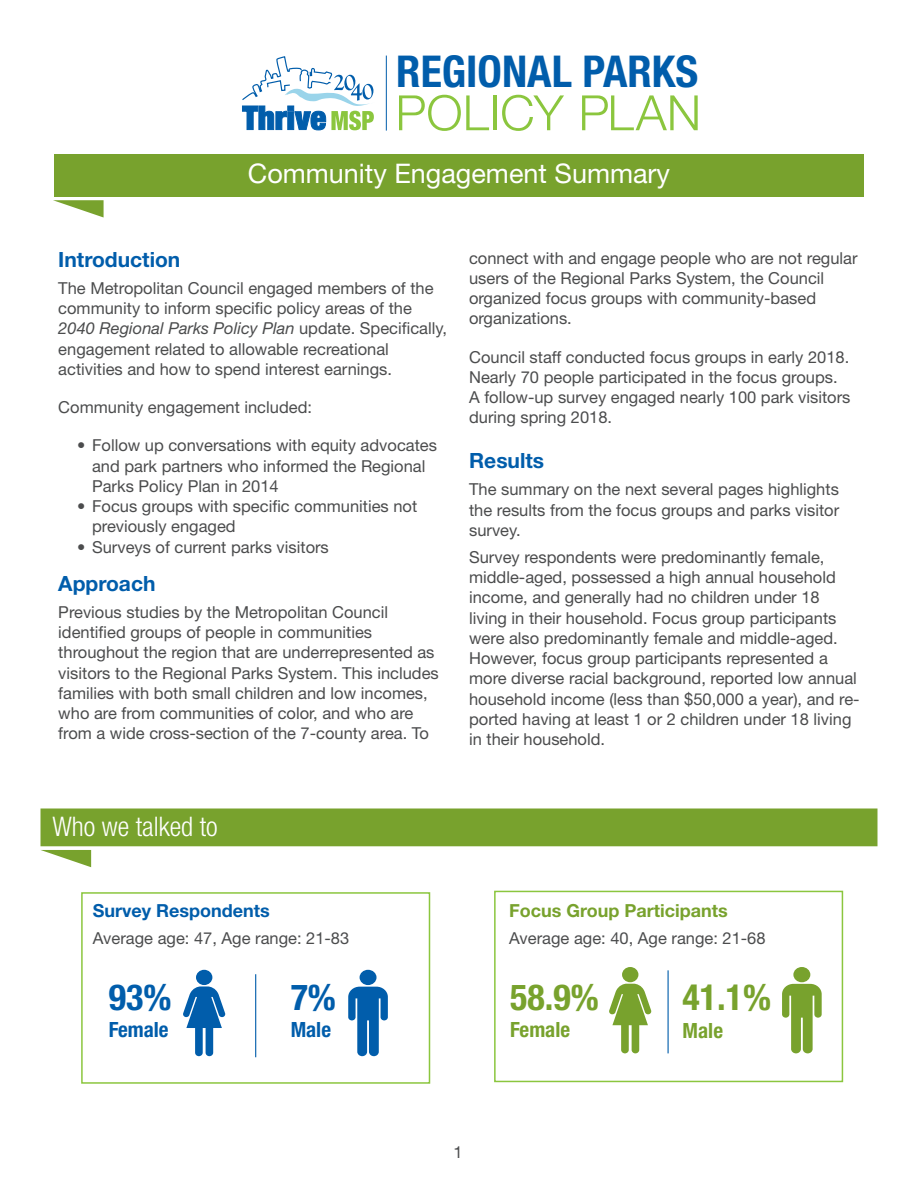
<style>
.page{position:relative;width:918px;height:1188px;background:#fff}
.page>*{position:absolute;margin:0;border:0;box-sizing:border-box;transform-origin:0 0}
.t1{font:700 condensed 43.95px "Helvetica Neue LT Std";color:#015dab}
.Heading_2{font:700 condensed 36px "Helvetica Neue LT Std";color:#78a22d}
.Heading_2-2{font:700 condensed 36px "Helvetica Neue LT Std";color:#015dab}
.Heading{font:27px "Helvetica Neue LT Std";color:#fff}
.t2{font:300 condensed 27px "Helvetica Neue LT Std";color:#fff}
.Heading_2-3{font:700 21px "Helvetica Neue LT Std";color:#015dab}
.Heading_2-4{font:700 condensed 21px "Helvetica Neue LT Std";color:#015dab}
.Heading_2-5{font:700 condensed 21px "Helvetica Neue LT Std";color:#78a22d}
.Heading_2-6{font:700 18px "Helvetica Neue LT Std";color:#78a22d}
.Heading_2-7{font:700 18px "Helvetica Neue LT Std";color:#015dab}
.Heading_2-8{font:16.5px/20.2px "Helvetica Neue LT Std";color:#4b4c4d}
.List_Paragraph{font:16.5px "Helvetica Neue LT Std";color:#4b4c4d}
.s1{font-style:italic}
</style>
<div class="page">
<div style="left:54px;top:154px;width:810px;height:43px;background:#78a22d"></div>
<svg style="left:242px;top:56px;width:132px;height:75px"></svg>
<hr style="left:386px;top:56px;width:1px;height:75px;background:#015dab">
<svg style="left:399px;top:95px;width:90px;height:36px"></svg>
<hr style="left:493px;top:95px;width:3px;height:35px;background:#8bc63e">
<svg style="left:502px;top:95px;width:62px;height:36px"></svg>
<svg style="left:582px;top:95px;width:116px;height:35px"></svg>
<svg style="left:53px;top:200px;width:51px;height:18px"></svg>
<div style="left:81px;top:892px;width:349px;height:192px;border:2px solid #8bc63e"></div>
<hr style="left:255px;top:974px;width:1px;height:83px;background:#015dab">
<div style="left:360px;top:970px;width:17px;height:15px;background:#015dab;border-radius:50%"></div>
<svg style="left:348px;top:987px;width:40px;height:69px"></svg>
<div style="left:196px;top:970px;width:16px;height:15px;background:#015dab;border-radius:50%"></div>
<svg style="left:183px;top:986px;width:43px;height:70px"></svg>
<div style="left:793px;top:967px;width:17px;height:15px;background:#78a22d;border-radius:50%"></div>
<svg style="left:782px;top:984px;width:40px;height:69px"></svg>
<div style="left:622px;top:967px;width:16px;height:15px;background:#78a22d;border-radius:50%"></div>
<svg style="left:609px;top:984px;width:43px;height:69px"></svg>
<div style="left:494px;top:891px;width:349px;height:191px;border:2px solid #8bc63e"></div>
<hr style="left:668px;top:970px;width:1px;height:83px;background:#015dab">
<svg style="left:40px;top:808px;width:838px;height:59px"></svg>
<h1 class="t1" style="left:396px;top:45px;width:304px">REGIONAL PARKS</h1>
<p class="Heading" style="left:248px;top:157px;width:424px">Community Engagement Summary</p>
<p class="Heading_2-3" style="left:58px;top:246px;width:124px">Introduction</p>
<p class="Heading_2-8" style="left:58px;top:278px;width:390px">The Metropolitan Council engaged members of the community to inform specific policy areas of the <span class="s1">2040 Regional Parks Policy Plan</span> update. Specifically, engagement related to allowable recreational activities and how to spend interest earnings.</p>
<p class="Heading_2-8" style="left:58px;top:397px;width:255px">Community engagement included:</p>
<p class="Heading_2-8" style="left:92px;top:435px;width:346px;text-indent:-15px">• Follow up conversations with equity advocates and park partners who informed the Regional<br>Parks Policy Plan in 2014</p>
<p class="Heading_2-8" style="left:92px;top:496px;width:327px;text-indent:-15px">• Focus groups with specific communities not previously engaged</p>
<p class="Heading_2-8" style="left:77px;top:536px;width:253px">• Surveys of current parks visitors</p>
<p class="Heading_2-3" style="left:58px;top:570px;width:99px">Approach</p>
<p class="Heading_2-8" style="left:58px;top:602px;width:382px">Previous studies by the Metropolitan Council identified groups of people in communities throughout the region that are underrepresented as visitors to the Regional Parks System. This includes families with both small children and low incomes, who are from communities of color, and who are from a wide cross-section of the 7-county area. To</p>
<p class="Heading_2-8" style="left:469px;top:247px;width:390px">connect with and engage people who are not regular users of the Regional Parks System, the Council organized focus groups with community-based organizations.</p>
<p class="Heading_2-8" style="left:469px;top:346px;width:383px">Council staff conducted focus groups in early 2018.<br>Nearly 70 people participated in the focus groups.<br>A follow-up survey engaged nearly 100 park visitors during spring 2018.</p>
<p class="Heading_2-3" style="left:469px;top:448px;width:77px">Results</p>
<p class="Heading_2-8" style="left:469px;top:479px;width:372px;text-align:justify">The summary on the next several pages highlights the results from the focus groups and parks visitor survey.</p>
<p class="Heading_2-8" style="left:469px;top:547px;width:392px">Survey respondents were predominantly female, middle-aged, possessed a high annual household income, and generally had no children under 18 living in their household. Focus group participants were also predominantly female and middle-aged.<br>However, focus group participants represented a more diverse racial background, reported low annual household income (less than $50,000 a year), and re&shy;ported having at least 1 or 2 children under 18 living in their household.</p>
<p class="t2" style="left:52px;top:811px;width:167px">Who we talked to</p>
<p class="Heading_2-7" style="left:93px;top:899px;width:179px">Survey Respondents</p>
<p class="Heading_2-8" style="left:93px;top:928px;width:258px">Average age: 47, Age range: 21-83</p>
<p class="Heading_2-2" style="left:109px;top:975px;width:64px">93%</p>
<p class="Heading_2-4" style="left:109px;top:1017px;width:61px">Female</p>
<p class="Heading_2-2" style="left:291px;top:975px;width:47px">7%</p>
<p class="Heading_2-4" style="left:291px;top:1016px;width:42px">Male</p>
<p class="Heading_2-6" style="left:509px;top:899px;width:220px">Focus Group Participants</p>
<p class="Heading_2-8" style="left:509px;top:928px;width:258px">Average age: 40, Age range: 21-68</p>
<p class="Heading_2" style="left:510px;top:975px;width:90px">58.9%</p>
<p class="Heading_2-5" style="left:510px;top:1017px;width:61px">Female</p>
<p class="Heading_2" style="left:683px;top:975px;width:90px">41.1%</p>
<p class="Heading_2-5" style="left:683px;top:1018px;width:42px">Male</p>
<p class="List_Paragraph" style="left:454px;top:1143px;width:11px">1</p>
</div>
